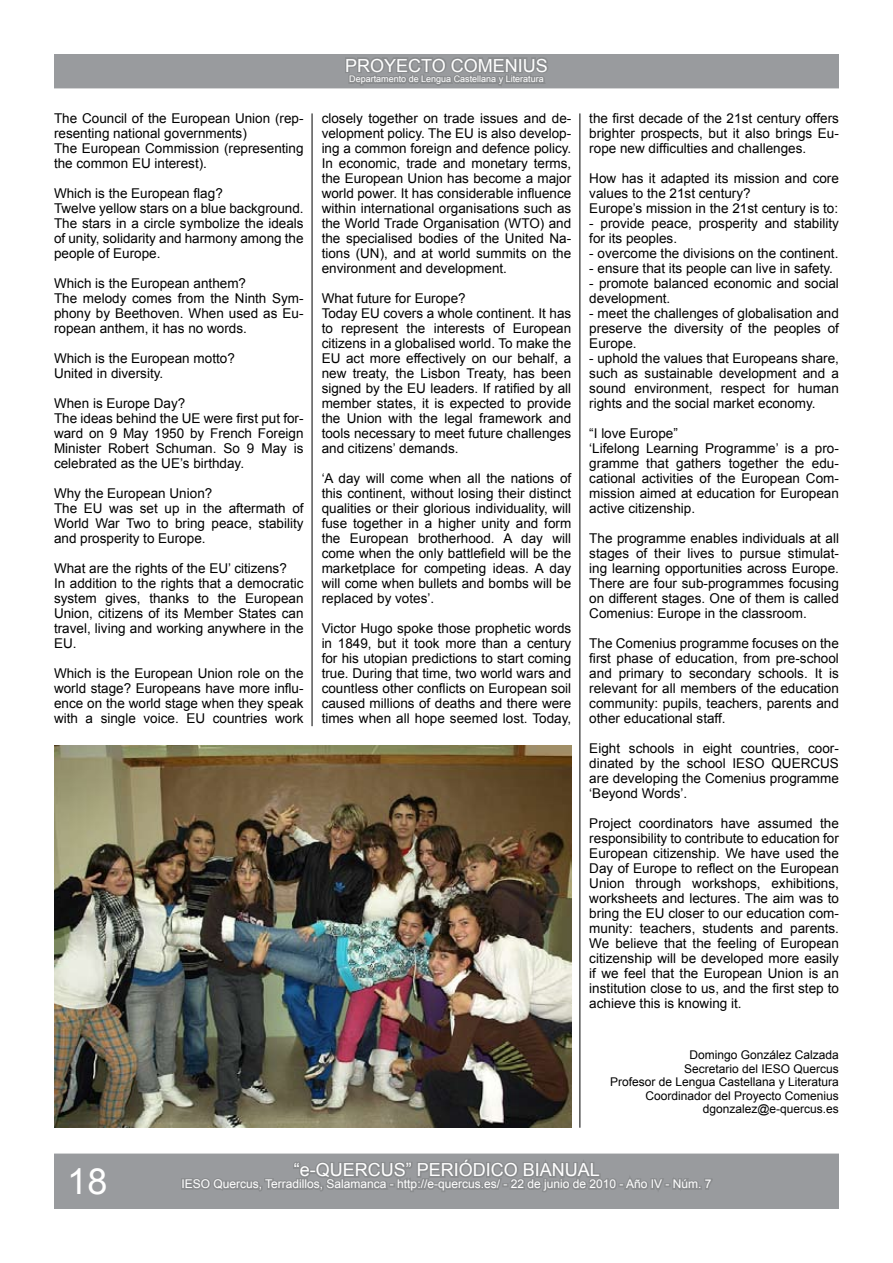
<style>
.page{position:relative;width:893px;height:1263px;background:#fff}
.page>*{position:absolute;margin:0;border:0;box-sizing:border-box;transform-origin:0 0}
.t1{font:36px "Arial";color:#fff}
.t2{font:18px "Arial";color:#fff}
.t3{font:13.5px/15px "Arial";color:#000}
.t4{font:12px/13.5px "Arial";color:#000;text-align:right}
.t5{font:12px "Arial";color:#fff}
.t6{font:9px "Arial";color:#fff}
</style>
<div class="page">
<div style="left:54px;top:54px;width:785px;height:34px;background:#999b9e"></div>
<svg style="left:343px;top:54px;width:208px;height:35px"></svg>
<div style="left:54px;top:1153px;width:785px;height:56px;background:#999b9e"></div>
<div style="left:181px;top:1178px;width:4px;height:12px;border:3px solid #8a8c8e"></div>
<svg style="left:183px;top:1153px;width:531px;height:39px"></svg>
<hr style="left:312px;top:113px;width:1px;height:613px;background:#000">
<hr style="left:580px;top:113px;width:1px;height:1015px;background:#000">
<img style="left:54px;top:746px;width:517px;height:382px">
<p class="t3" style="left:54px;top:111px;width:251px">The Council of the European Union (rep&shy;resenting national governments)<br>The European Commission (representing the common EU interest).</p>
<p class="t3" style="left:54px;top:186px;width:251px">Which is the European flag?<br>Twelve yellow stars on a blue background.<br>The stars in a circle symbolize the ideals of unity, solidarity and harmony among the people of Europe.</p>
<p class="t3" style="left:54px;top:276px;width:251px">Which is the European anthem?<br>The melody comes from the Ninth Sym&shy;phony by Beethoven. When used as Eu&shy;ropean anthem, it has no words.</p>
<p class="t3" style="left:54px;top:351px;width:182px">Which is the European motto?<br>United in diversity.</p>
<p class="t3" style="left:54px;top:396px;width:251px">When is Europe Day?<br>The ideas behind the UE were first put for&shy;ward on 9 May 1950 by French Foreign<br>Minister Robert Schuman. So 9 May is celebrated as the UE’s birthday.</p>
<p class="t3" style="left:54px;top:486px;width:251px">Why the European Union?<br>The EU was set up in the aftermath of<br>World War Two to bring peace, stability and prosperity to Europe.</p>
<p class="t3" style="left:54px;top:561px;width:251px">What are the rights of the EU’ citizens?<br>In addition to the rights that a democratic system gives, thanks to the European Union, citizens of its Member States can travel, living and working anywhere in the EU.</p>
<p class="t3" style="left:54px;top:666px;width:251px;text-align:justify">Which is the European Union role on the world stage? Europeans have more influ&shy;ence on the world stage when they speak with a single voice. EU countries work</p>
<h2 class="t2" style="left:345px;top:53px;width:204px">PROYECTO COMENIUS</h2>
<p class="t6" style="left:349px;top:73px;width:196px">Departamento de Lengua Castellana y Literatura</p>
<p class="t3" style="left:322px;top:111px;width:251px;text-align:justify">closely together on trade issues and de&shy;velopment policy. The EU is also develop&shy;ing a common foreign and defence policy.<br>In economic, trade and monetary terms, the European Union has become a major world power. It has considerable influence within international organisations such as the World Trade Organisation (WTO) and the specialised bodies of the United Na&shy;tions (UN), and at world summits on the environment and development.</p>
<p class="t3" style="left:322px;top:291px;width:251px">What future for Europe?<br>Today EU covers a whole continent. It has to represent the interests of European citizens in a globalised world. To make the EU act more effectively on our behalf, a new treaty, the Lisbon Treaty, has been signed by the EU leaders. If ratified by all member states, it is expected to provide the Union with the legal framework and tools necessary to meet future challenges and citizens’ demands.</p>
<p class="t3" style="left:322px;top:471px;width:251px;text-align:justify">‘A day will come when all the nations of this continent, without losing their distinct qualities or their glorious individuality, will fuse together in a higher unity and form the European brotherhood. A day will come when the only battlefield will be the marketplace for competing ideas. A day will come when bullets and bombs will be replaced by votes’.</p>
<p class="t3" style="left:322px;top:621px;width:251px;text-align:justify">Victor Hugo spoke those prophetic words in 1849, but it took more than a century for his utopian predictions to start coming true. During that time, two world wars and countless other conflicts on European soil caused millions of deaths and there were times when all hope seemed lost. Today,</p>
<p class="t3" style="left:589px;top:111px;width:251px;text-align:justify">the first decade of the 21st century offers brighter prospects, but it also brings Eu&shy;rope new difficulties and challenges.</p>
<p class="t3" style="left:589px;top:171px;width:251px">How has it adapted its mission and core values to the 21st century?<br>Europe’s mission in the 21st century is to:</p>
<p class="t3" style="left:589px;top:216px;width:251px">- provide peace, prosperity and stability for its peoples.</p>
<p class="t3" style="left:589px;top:246px;width:251px">- overcome the divisions on the continent.</p>
<p class="t3" style="left:589px;top:261px;width:245px">- ensure that its people can live in safety.</p>
<p class="t3" style="left:589px;top:276px;width:251px">- promote balanced economic and social development.</p>
<p class="t3" style="left:589px;top:306px;width:251px;text-align:justify">- meet the challenges of globalisation and preserve the diversity of the peoples of Europe.</p>
<p class="t3" style="left:589px;top:351px;width:251px;text-align:justify">- uphold the values that Europeans share, such as sustainable development and a sound environment, respect for human rights and the social market economy.</p>
<p class="t3" style="left:589px;top:426px;width:251px">“I love Europe”<br>‘Lifelong Learning Programme’ is a pro&shy;gramme that gathers together the edu&shy;cational activities of the European Com&shy;mission aimed at education for European active citizenship.</p>
<p class="t3" style="left:589px;top:531px;width:251px;text-align:justify">The programme enables individuals at all stages of their lives to pursue stimulat&shy;ing learning opportunities across Europe.<br>There are four sub-programmes focusing on different stages. One of them is called Comenius: Europe in the classroom.</p>
<p class="t3" style="left:589px;top:636px;width:251px;text-align:justify">The Comenius programme focuses on the first phase of education, from pre-school and primary to secondary schools. It is relevant for all members of the education community: pupils, teachers, parents and other educational staff.</p>
<p class="t3" style="left:589px;top:741px;width:251px;text-align:justify">Eight schools in eight countries, coor&shy;dinated by the school IESO QUERCUS are developing the Comenius programme ‘Beyond Words’.</p>
<p class="t3" style="left:589px;top:816px;width:251px;text-align:justify">Project coordinators have assumed the responsibility to contribute to education for European citizenship. We have used the Day of Europe to reflect on the European Union through workshops, exhibitions, worksheets and lectures. The aim was to bring the EU closer to our education com&shy;munity: teachers, students and parents.<br>We believe that the feeling of European citizenship will be developed more easily if we feel that the European Union is an institution close to us, and the first step to achieve this is knowing it.</p>
<p class="t4" style="left:610px;top:1048px;width:230px">Domingo González Calzada<br>Secretario del IESO Quercus<br>Profesor de Lengua Castellana y Literatura<br>Coordinador del Proyecto Comenius dgonzalez@e-quercus.es</p>
<h1 class="t1" style="left:67px;top:1157px;width:42px">18</h1>
<h2 class="t2" style="left:294px;top:1158px;width:308px">“e-QUERCUS” PERIÓDICO BIANUAL</h2>
<p class="t5" style="left:181px;top:1176px;width:532px">IESO Quercus, Terradillos, Salamanca - http://e-quercus.es/ - 22 de junio de 2010 - Año IV - Núm. 7</p>
</div>
